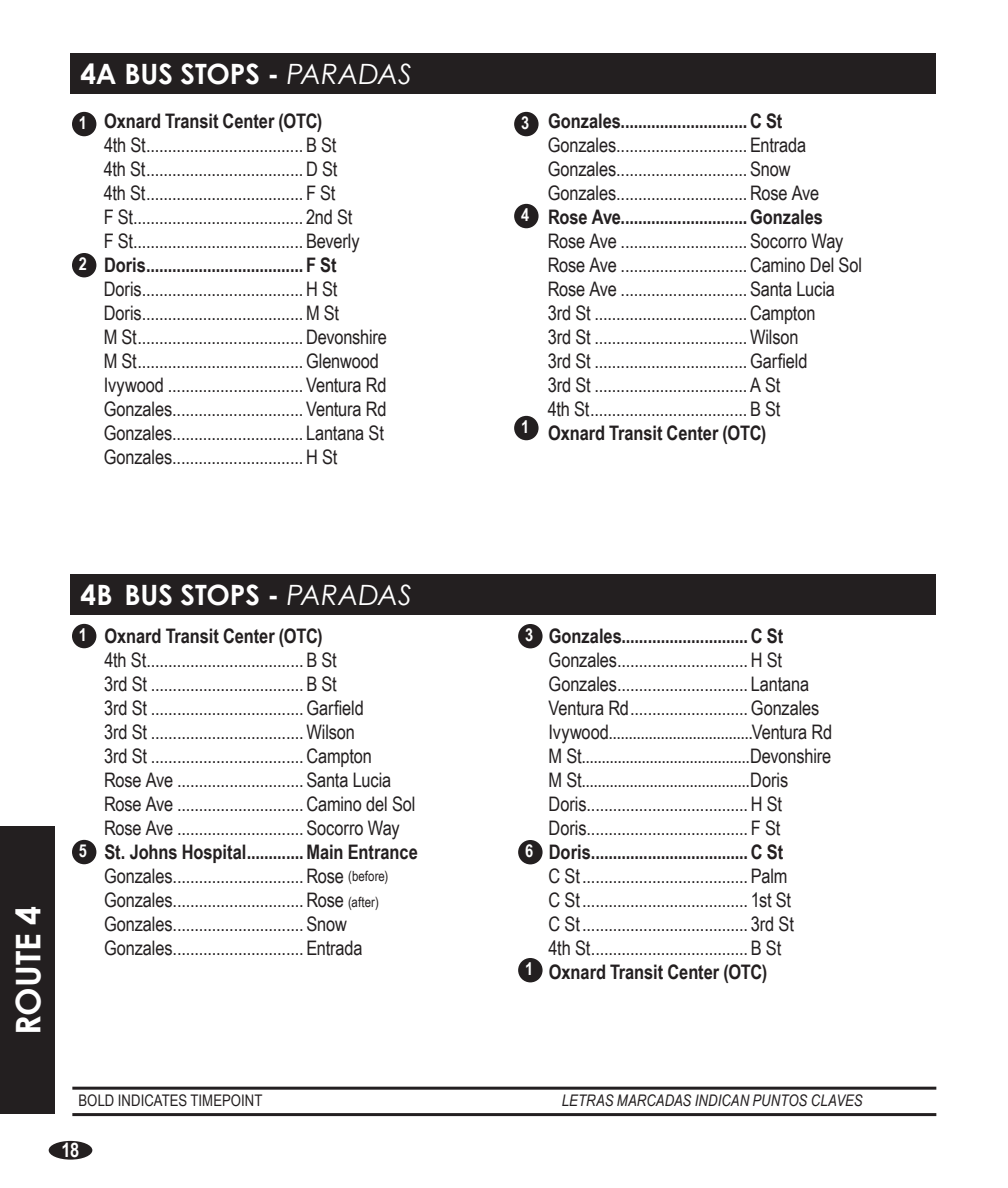
<style>
.page{position:relative;width:1008px;height:1188px;background:#fff}
.page>*{position:absolute;margin:0;border:0;box-sizing:border-box;transform-origin:0 0}
.Vertical_TABS_right{font:700 34px "Century Gothic";letter-spacing:-.005em;color:#fff}
.Route_Header{font:700 28px "Century Gothic";letter-spacing:-.005em;color:#fff}
.Stop_List_Body{font:20px/24px "Arial Narrow";letter-spacing:-.005em;color:#231f20}
.Stop_List_Timepoints{font:700 20px "Arial Narrow";color:#231f20}
.Stop_List_Timepoints-2{font:20px/24px "Arial Narrow";letter-spacing:-.005em;color:#231f20}
.t1{font:700 20px "Arial Narrow";color:#fff}
.t2{font:700 17.8px "Arial Narrow";color:#fff}
.Stop_List_Timepoint{font:italic 16px "Arial Narrow";letter-spacing:.005em;color:#231f20}
.Stop_List_Timepoint-2{font:16px "Arial Narrow";letter-spacing:.005em;color:#231f20}
.s1{font-weight:400;font-style:italic}
.s2{font-weight:700}
.s3{font-size:14px}
</style>
<div class="page">
<div style="left:49px;top:1141px;width:43px;height:19px;background:#231f20;border-radius:50%"></div>
<div style="left:0;top:826px;width:55px;height:288px;background:#231f20"></div>
<div style="left:72px;top:112px;width:24px;height:24px;background:#231f20;border-radius:50%"></div>
<div style="left:72px;top:253px;width:24px;height:24px;background:#231f20;border-radius:50%"></div>
<div style="left:514px;top:112px;width:25px;height:24px;background:#231f20;border-radius:50%"></div>
<div style="left:514px;top:204px;width:25px;height:24px;background:#231f20;border-radius:50%"></div>
<div style="left:514px;top:416px;width:25px;height:24px;background:#231f20;border-radius:50%"></div>
<div style="left:72px;top:624px;width:24px;height:24px;background:#231f20;border-radius:50%"></div>
<div style="left:72px;top:840px;width:24px;height:24px;background:#231f20;border-radius:50%"></div>
<div style="left:518px;top:624px;width:25px;height:24px;background:#231f20;border-radius:50%"></div>
<div style="left:518px;top:840px;width:25px;height:24px;background:#231f20;border-radius:50%"></div>
<div style="left:518px;top:958px;width:25px;height:24px;background:#231f20;border-radius:50%"></div>
<hr style="left:72px;top:1087px;width:864px;height:3px;background:#231f20">
<hr style="left:72px;top:1113px;width:864px;height:3px;background:#231f20">
<div style="left:71px;top:53px;width:865px;height:41px;background:#231f20"></div>
<div style="left:71px;top:574px;width:865px;height:40px;background:#231f20"></div>
<p class="Route_Header" style="left:81px;top:53px;width:333px">4A BUS STOPS - <span class="s1">PARADAS</span></p>
<p class="t2" style="left:79px;top:109px;width:10px">1</p>
<p class="t2" style="left:79px;top:250px;width:10px">2</p>
<p class="Stop_List_Timepoints-2" style="left:104px;top:109px;width:234px"><span class="s2">Oxnard Transit Center (OTC)<br></span>4th St....................................B St</p>
<p class="Stop_List_Body" style="left:104px;top:157px;width:235px">4th St....................................D St</p>
<p class="Stop_List_Body" style="left:104px;top:181px;width:233px">4th St.................................... F St</p>
<p class="Stop_List_Body" style="left:104px;top:205px;width:250px">F St....................................... 2nd St</p>
<p class="Stop_List_Body" style="left:104px;top:229px;width:257px">F St.......................................Beverly</p>
<p class="Stop_List_Timepoints" style="left:104px;top:250px;width:234px">Doris.................................... F St</p>
<p class="Stop_List_Body" style="left:104px;top:277px;width:235px">Doris.....................................H St</p>
<p class="Stop_List_Body" style="left:104px;top:301px;width:237px">Doris.....................................M St</p>
<p class="Stop_List_Body" style="left:104px;top:325px;width:285px">M St......................................Devonshire</p>
<p class="Stop_List_Body" style="left:104px;top:349px;width:284px">M St......................................Glenwood<br>Ivywood ...............................Ventura Rd</p>
<p class="Stop_List_Body" style="left:104px;top:397px;width:284px">Gonzales..............................Ventura Rd</p>
<p class="Stop_List_Body" style="left:104px;top:421px;width:282px">Gonzales.............................. Lantana St</p>
<p class="Stop_List_Body" style="left:104px;top:445px;width:235px">Gonzales..............................H St</p>
<p class="t2" style="left:521px;top:109px;width:10px">3</p>
<p class="t2" style="left:521px;top:201px;width:10px">4</p>
<p class="t2" style="left:521px;top:413px;width:10px">1</p>
<p class="Stop_List_Timepoints" style="left:548px;top:106px;width:236px">Gonzales.............................C St</p>
<p class="Stop_List_Body" style="left:548px;top:133px;width:260px">Gonzales..............................Entrada</p>
<p class="Stop_List_Body" style="left:548px;top:157px;width:244px">Gonzales..............................Snow</p>
<p class="Stop_List_Body" style="left:548px;top:181px;width:273px">Gonzales..............................Rose Ave</p>
<p class="Stop_List_Timepoints" style="left:548px;top:202px;width:276px">Rose Ave.............................Gonzales</p>
<p class="Stop_List_Body" style="left:548px;top:229px;width:297px">Rose Ave .............................Socorro Way</p>
<p class="Stop_List_Body" style="left:548px;top:253px;width:316px">Rose Ave .............................Camino Del Sol</p>
<p class="Stop_List_Body" style="left:548px;top:277px;width:289px">Rose Ave .............................Santa Lucia</p>
<p class="Stop_List_Body" style="left:548px;top:301px;width:269px">3rd St ...................................Campton</p>
<p class="Stop_List_Body" style="left:548px;top:325px;width:252px">3rd St ...................................Wilson</p>
<p class="Stop_List_Body" style="left:548px;top:349px;width:261px">3rd St ...................................Garfield</p>
<p class="Stop_List_Body" style="left:548px;top:373px;width:234px">3rd St ...................................A St<br>4th St....................................B St</p>
<p class="Stop_List_Timepoints" style="left:548px;top:418px;width:220px">Oxnard Transit Center (OTC)</p>
<p class="Vertical_TABS_right" style="left:2px;top:1035px;width:131px;rotate:-90deg">ROUTE 4</p>
<p class="Route_Header" style="left:81px;top:573px;width:333px">4B BUS STOPS - <span class="s1">PARADAS</span></p>
<p class="t2" style="left:79px;top:621px;width:10px">1</p>
<p class="t2" style="left:79px;top:837px;width:10px">5</p>
<p class="Stop_List_Timepoints-2" style="left:104px;top:623px;width:234px"><span class="s2">Oxnard Transit Center (OTC)<br></span>4th St....................................B St</p>
<p class="Stop_List_Body" style="left:104px;top:671px;width:234px">3rd St ...................................B St</p>
<p class="Stop_List_Body" style="left:104px;top:695px;width:261px">3rd St ...................................Garfield</p>
<p class="Stop_List_Body" style="left:104px;top:719px;width:252px">3rd St ...................................Wilson</p>
<p class="Stop_List_Body" style="left:104px;top:743px;width:269px">3rd St ...................................Campton</p>
<p class="Stop_List_Body" style="left:104px;top:767px;width:289px">Rose Ave .............................Santa Lucia</p>
<p class="Stop_List_Body" style="left:104px;top:791px;width:313px">Rose Ave .............................Camino del Sol</p>
<p class="Stop_List_Body" style="left:104px;top:815px;width:297px">Rose Ave .............................Socorro Way</p>
<p class="Stop_List_Timepoints" style="left:104px;top:836px;width:315px">St. Johns Hospital.............Main Entrance</p>
<p class="Stop_List_Body" style="left:104px;top:863px;width:286px">Gonzales..............................Rose <span class="s3">(before)</span></p>
<p class="Stop_List_Body" style="left:104px;top:887px;width:276px">Gonzales..............................Rose <span class="s3">(after)</span></p>
<p class="Stop_List_Body" style="left:104px;top:911px;width:244px">Gonzales..............................Snow</p>
<p class="Stop_List_Body" style="left:104px;top:935px;width:260px">Gonzales..............................Entrada</p>
<p class="t2" style="left:525px;top:621px;width:10px">3</p>
<p class="t2" style="left:525px;top:837px;width:10px">6</p>
<p class="t2" style="left:525px;top:955px;width:10px">1</p>
<p class="Stop_List_Timepoints" style="left:549px;top:620px;width:236px">Gonzales.............................C St</p>
<p class="Stop_List_Body" style="left:549px;top:647px;width:235px">Gonzales..............................H St</p>
<p class="Stop_List_Body" style="left:549px;top:671px;width:262px">Gonzales.............................. Lantana</p>
<p class="Stop_List_Body" style="left:549px;top:695px;width:285px">Ventura Rd...........................Gonzales Ivywood....................................Ventura Rd M St..........................................Devonshire M St..........................................Doris</p>
<p class="Stop_List_Body" style="left:549px;top:791px;width:235px">Doris.....................................H St</p>
<p class="Stop_List_Body" style="left:549px;top:815px;width:233px">Doris..................................... F St</p>
<p class="Stop_List_Timepoints" style="left:549px;top:836px;width:236px">Doris....................................C St</p>
<p class="Stop_List_Body" style="left:549px;top:863px;width:240px">C St ......................................Palm</p>
<p class="Stop_List_Body" style="left:549px;top:887px;width:244px">C St ...................................... 1st St</p>
<p class="Stop_List_Body" style="left:549px;top:911px;width:247px">C St ...................................... 3rd St<br>4th St....................................B St</p>
<p class="Stop_List_Timepoints" style="left:549px;top:956px;width:220px">Oxnard Transit Center (OTC)</p>
<p class="Stop_List_Timepoint-2" style="left:79px;top:1089px;width:185px">BOLD INDICATES TIMEPOINT</p>
<p class="Stop_List_Timepoint" style="left:562px;top:1090px;width:302px">LETRAS MARCADAS INDICAN PUNTOS CLAVES</p>
<p class="t1" style="left:62px;top:1135px;width:19px">18</p>
</div>
